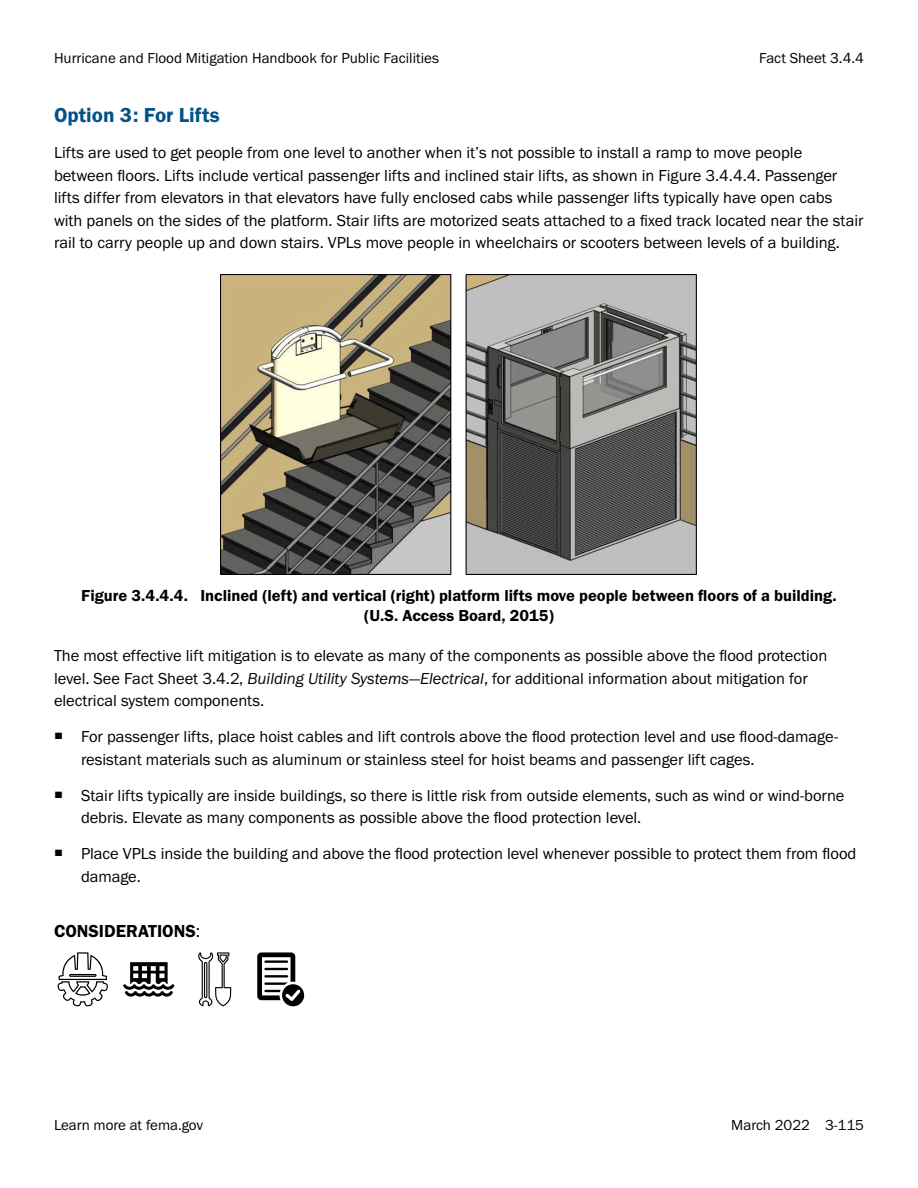
<style>
.page{position:relative;width:918px;height:1188px;background:#fff}
.page>*{position:absolute;margin:0;border:0;box-sizing:border-box;transform-origin:0 0}
.FEMA_Heading_3{font:21px "Franklin Gothic URW Dem";color:#005287}
.FEMA_Heading_3_Consi{font:18px "Franklin Gothic URW Dem";color:#000}
.FEMA_Normal{font:16.5px/22.5px "Franklin Gothic URW Boo";color:#000}
.FEMA_Bullet_-_1{font:16.5px/22.5px "Franklin Gothic URW Boo";color:#000}
.t1{font:16.5px/19.8px "Franklin Gothic URW Dem";color:#000;text-align:center}
.t2{font:15px "Franklin Gothic URW Boo";color:#000}
.s1{font-family:"Franklin Gothic URW Boo Ita"}
.s2{font-family:"Franklin Gothic URW Boo"}
</style>
<div class="page">
<img style="left:221px;top:274px;width:476px;height:300px">
<svg style="left:57px;top:952px;width:51px;height:55px"></svg>
<svg style="left:123px;top:962px;width:51px;height:35px"></svg>
<svg style="left:198px;top:952px;width:33px;height:54px"></svg>
<svg style="left:257px;top:952px;width:47px;height:54px"></svg>
<p class="t2" style="left:54px;top:49px;width:386px">Hurricane and Flood Mitigation Handbook for Public Facilities</p>
<p class="t2" style="left:759px;top:49px;width:106px">Fact Sheet 3.4.4</p>
<p class="FEMA_Heading_3" style="left:54px;top:102px;width:167px">Option 3: For Lifts</p>
<p class="FEMA_Normal" style="left:54px;top:141px;width:811px">Lifts are used to get people from one level to another when it’s not possible to install a ramp to move people between floors. Lifts include vertical passenger lifts and inclined stair lifts, as shown in Figure 3.4.4.4. Passenger lifts differ from elevators in that elevators have fully enclosed cabs while passenger lifts typically have open cabs with panels on the sides of the platform. Stair lifts are motorized seats attached to a fixed track located near the stair rail to carry people up and down stairs. VPLs move people in wheelchairs or scooters between levels of a building.</p>
<p class="t1" style="left:81px;top:585px;width:757px">Figure 3.4.4.4. Inclined (left) and vertical (right) platform lifts move people between floors of a building. (U.S. Access Board, 2015)</p>
<p class="FEMA_Normal" style="left:54px;top:644px;width:775px">The most effective lift mitigation is to elevate as many of the components as possible above the flood protection level. See Fact Sheet 3.4.2, <span class="s1">Building Utility Systems—Electrical</span>, for additional information about mitigation for electrical system components.</p>
<p class="FEMA_Bullet_-_1" style="left:81px;top:725px;width:759px;text-indent:-27px"><sup>■</sup> For passenger lifts, place hoist cables and lift controls above the flood protection level and use flood-damage&shy;resistant materials such as aluminum or stainless steel for hoist beams and passenger lift cages.</p>
<p class="FEMA_Bullet_-_1" style="left:81px;top:784px;width:765px;text-indent:-27px"><sup>■</sup> Stair lifts typically are inside buildings, so there is little risk from outside elements, such as wind or wind-borne debris. Elevate as many components as possible above the flood protection level.</p>
<p class="FEMA_Bullet_-_1" style="left:81px;top:842px;width:777px;text-indent:-27px"><sup>■</sup> Place VPLs inside the building and above the flood protection level whenever possible to protect them from flood damage.</p>
<p class="FEMA_Heading_3_Consi" style="left:54px;top:920px;width:148px">CONSIDERATIONS<span class="s2">:</span></p>
<p class="t2" style="left:54px;top:1116px;width:151px">Learn more at fema.gov</p>
<p class="t2" style="left:731px;top:1116px;width:134px">March 2022 3-115</p>
</div>
